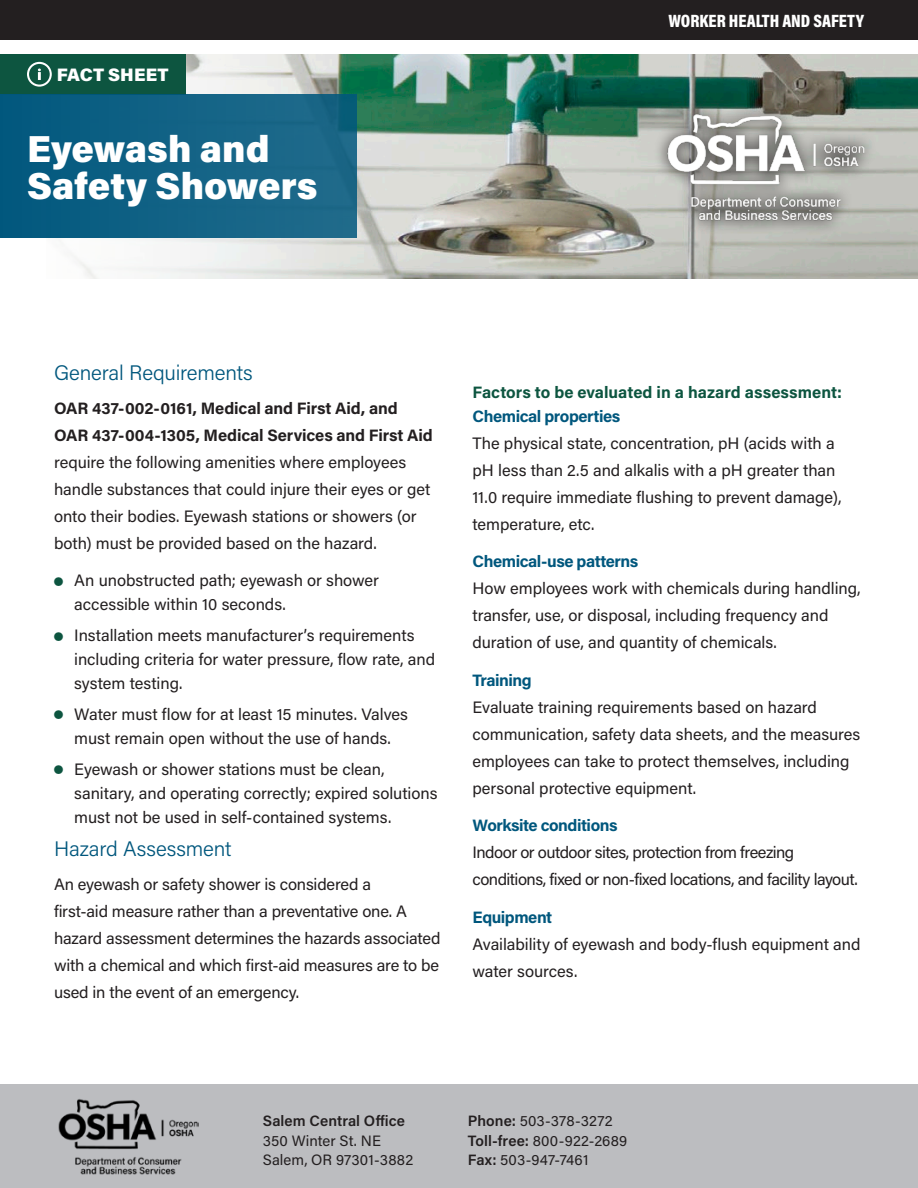
<style>
.page{position:relative;width:918px;height:1188px;background:#fff}
.page>*{position:absolute;margin:0;border:0;box-sizing:border-box;transform-origin:0 0}
.Fact_Sheet_Title{font:900 37.5px/37.5px "Acumin Pro";color:#fff}
.t1{font:300 21px "Acumin Pro";letter-spacing:-.01em;color:#00577d}
.t2{font:900 18px "Acumin Pro Cond";color:#fff}
.t3{font:900 18px "Acumin Pro";letter-spacing:.005em;color:#fff}
.Body{font:16.5px/27px "Acumin Pro";letter-spacing:-.005em;color:#231f20}
.Body-2{font:16.5px/27px "Acumin Pro";letter-spacing:-.03em;color:#231f20}
.t4{font:700 16.5px "Acumin Pro";letter-spacing:-.03em;color:#00577d}
.t5{font:700 16.5px "Acumin Pro";color:#0d5540}
.t6{font:15px/19.5px "Acumin Pro";letter-spacing:.01em;color:#231f20}
.t7{font:600 15px "Acumin Pro";letter-spacing:.005em;color:#231f20}
.s1{font-weight:700}
.s2{font-weight:600}
</style>
<div class="page">
<img style="left:74px;top:54px;width:844px;height:225px">
<div style="left:0;top:0;width:918px;height:40px;background:#231f20"></div>
<div style="left:0;top:54px;width:186px;height:40px;background:#0d5540"></div>
<svg style="left:27px;top:62px;width:25px;height:25px"></svg>
<div style="left:653px;top:100px;width:225px;height:134px;background:#231f20;opacity:.75"></div>
<img style="left:666px;top:112px;width:199px;height:109px">
<div style="left:0;top:1084px;width:918px;height:104px;background:#bcbdc0"></div>
<img style="left:58px;top:1099px;width:140px;height:76px">
<div style="left:0;top:94px;width:357px;height:144px;background:linear-gradient(to right,#03597f,#1f6a8a)"></div>
<p class="t3" style="left:57px;top:62px;width:113px">FACT SHEET</p>
<p class="Fact_Sheet_Title" style="left:27px;top:128px;width:292px">Eyewash and<br>Safety Showers</p>
<p class="t2" style="left:668px;top:9px;width:197px">WORKER HEALTH AND SAFETY</p>
<h2 class="t1" style="left:54px;top:358px;width:200px">General Requirements</h2>
<p class="Body" style="left:54px;top:394px;width:380px"><span class="s1">OAR 437-002-0161, Medical and First Aid, and OAR 437-004-1305, Medical Services and First Aid </span>require the following amenities where employees handle substances that could injure their eyes or get onto their bodies. Eyewash stations or showers (or both) must be provided based on the hazard.</p>
<p class="Body" style="left:74px;top:568px;width:306px;line-height:24px">An unobstructed path; eyewash or shower accessible within 10 seconds.</p>
<p class="Body" style="left:74px;top:623px;width:363px;line-height:24px">Installation meets manufacturer’s requirements including criteria for water pressure, flow rate, and system testing.</p>
<p class="Body" style="left:74px;top:701px;width:335px;line-height:24px">Water must flow for at least 15 minutes. Valves must remain open without the use of hands.</p>
<p class="Body" style="left:74px;top:756px;width:365px;line-height:24px">Eyewash or shower stations must be clean, sanitary, and operating correctly; expired solutions must not be used in self-contained systems.</p>
<h2 class="t1" style="left:54px;top:835px;width:179px">Hazard Assessment</h2>
<p class="Body" style="left:54px;top:870px;width:388px">An eyewash or safety shower is considered a<br>first-aid measure rather than a preventative one. A hazard assessment determines the hazards associated with a chemical and which first-aid measures are to be used in the event of an emergency.</p>
<h3 class="t5" style="left:472px;top:381px;width:371px">Factors to be evaluated in a hazard assessment:</h3>
<h4 class="t4" style="left:472px;top:405px;width:149px">Chemical properties</h4>
<p class="Body" style="left:472px;top:429px;width:371px">The physical state, concentration, pH (acids with a pH less than 2.5 and alkalis with a pH greater than 11.0 require immediate flushing to prevent damage), temperature, etc.</p>
<h4 class="t4" style="left:472px;top:550px;width:167px">Chemical-use patterns</h4>
<p class="Body" style="left:472px;top:575px;width:390px">How employees work with chemicals during handling, transfer, use, or disposal, including frequency and duration of use, and quantity of chemicals.</p>
<h4 class="t4" style="left:472px;top:669px;width:61px">Training</h4>
<p class="Body" style="left:472px;top:693px;width:389px">Evaluate training requirements based on hazard communication, safety data sheets, and the measures employees can take to protect themselves, including personal protective equipment.</p>
<h4 class="t4" style="left:472px;top:814px;width:147px">Worksite conditions</h4>
<p class="Body-2" style="left:472px;top:839px;width:387px">Indoor or outdoor sites, protection from freezing conditions, fixed or non-fixed locations, and facility layout.</p>
<h4 class="t4" style="left:472px;top:906px;width:81px">Equipment</h4>
<p class="Body" style="left:472px;top:930px;width:389px">Availability of eyewash and body-flush equipment and water sources.</p>
<p class="t7" style="left:263px;top:1111px;width:144px">Salem Central Office</p>
<p class="t6" style="left:263px;top:1130px;width:152px">350 Winter St. NE<br>Salem, OR 97301-3882</p>
<p class="t6" style="left:468px;top:1111px;width:161px"><span class="s2">Phone:</span> 503-378-3272<br><span class="s2">Toll-free:</span> 800-922-2689<br><span class="s2">Fax:</span> 503-947-7461</p>
</div>
